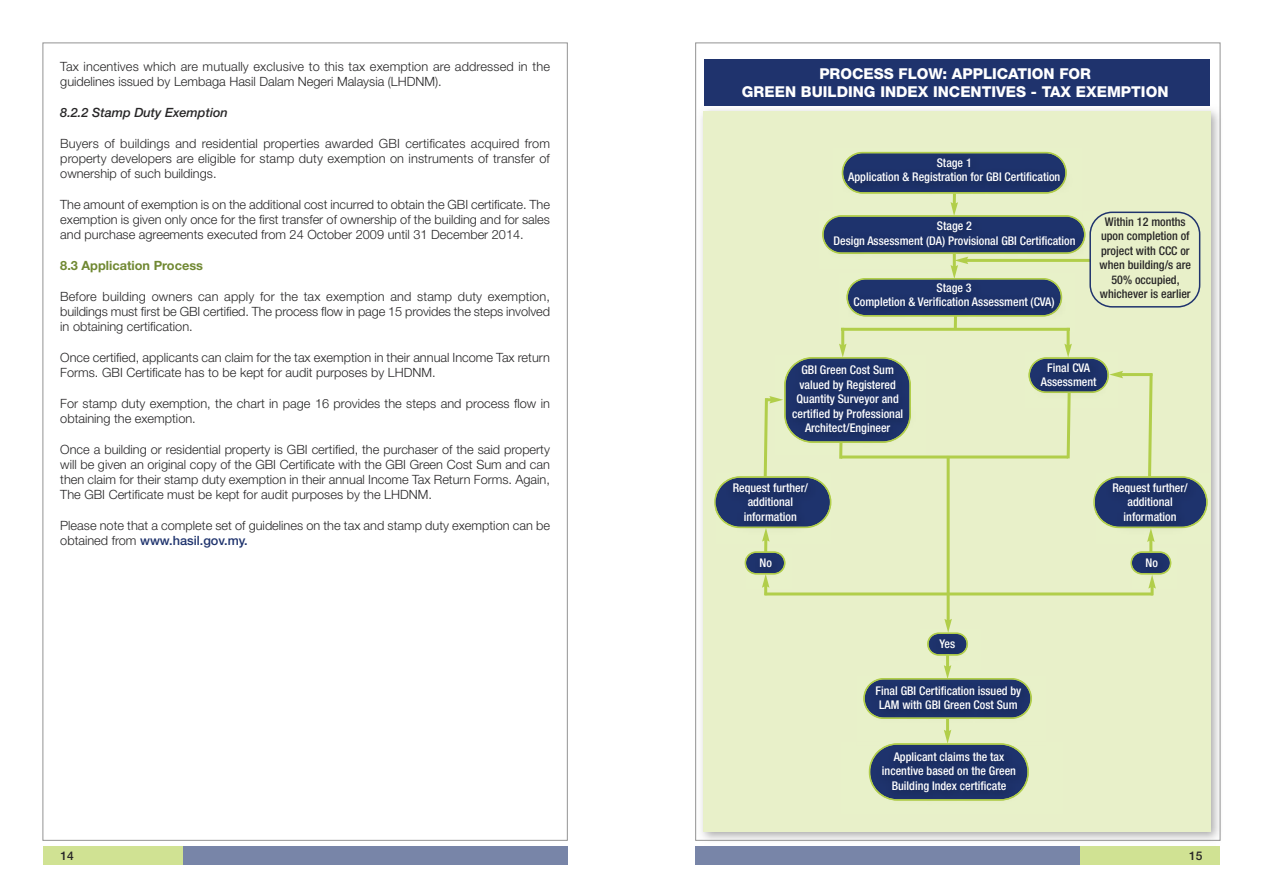
<style>
.page{position:relative;width:1263px;height:893px;background:#fff}
.page>*{position:absolute;margin:0;border:0;box-sizing:border-box;transform-origin:0 0}
.t1{font:800 15px/18px "Helvetica Neue LT Std";color:#fff;text-align:center}
.t2{font:300 12.75px/15.3px "Helvetica Neue LT Std";color:#272627}
.t3{font:italic 500 12.75px "Helvetica Neue LT Std";color:#272627}
.t4{font:700 12.75px "Helvetica Neue LT Std";color:#708832}
.t5{font:500 condensed 12px/14.4px "Helvetica Neue LT Std";color:#fff;text-align:center}
.t6{font:500 condensed 12px/14.4px "Helvetica Neue LT Std";color:#272627;text-align:center}
.t7{font:500 12px "Helvetica Neue LT Std";color:#272627}
.s1{font-weight:500;color:#1f336d}
</style>
<div class="page">
<img style="left:701px;top:102px;width:520px;height:739px">
<div style="left:704px;top:112px;width:507px;height:720px;background:#e8f0c9"></div>
<div style="left:695px;top:846px;width:385px;height:18px;background:#7885a8"></div>
<div style="left:1080px;top:846px;width:140px;height:18px;background:#d0e293"></div>
<div style="left:183px;top:846px;width:385px;height:18px;background:#7885a8"></div>
<div style="left:43px;top:846px;width:140px;height:18px;background:#d0e293"></div>
<div style="left:704px;top:60px;width:506px;height:46px;background:#1f336d"></div>
<hr style="left:841px;top:328px;width:3px;height:18px;background:#b1ce4a">
<hr style="left:1067px;top:328px;width:3px;height:18px;background:#b1ce4a">
<hr style="left:946px;top:654px;width:3px;height:14px;background:#b1ce4a">
<svg style="left:863px;top:665px;width:169px;height:136px"></svg>
<hr style="left:947px;top:456px;width:3px;height:165px;background:#b1ce4a">
<svg style="left:927px;top:619px;width:41px;height:37px"></svg>
<svg style="left:1130px;top:551px;width:41px;height:44px"></svg>
<hr style="left:1149px;top:539px;width:3px;height:14px;background:#b1ce4a">
<hr style="left:841px;top:328px;width:229px;height:3px;background:#b1ce4a">
<hr style="left:841px;top:455px;width:227px;height:3px;background:#b1ce4a">
<hr style="left:764px;top:592px;width:389px;height:3px;background:#b1ce4a">
<svg style="left:1028px;top:344px;width:180px;height:198px"></svg>
<svg style="left:714px;top:344px;width:197px;height:251px"></svg>
<svg style="left:822px;top:152px;width:378px;height:176px"></svg>
<p class="t2" style="left:60px;top:60px;width:491px">Tax incentives which are mutually exclusive to this tax exemption are addressed in the guidelines issued by Lembaga Hasil Dalam Negeri Malaysia (LHDNM).</p>
<p class="t3" style="left:60px;top:108px;width:169px">8.2.2 Stamp Duty Exemption</p>
<p class="t2" style="left:60px;top:137px;width:491px;text-align:justify">Buyers of buildings and residential properties awarded GBI certificates acquired from property developers are eligible for stamp duty exemption on instruments of transfer of ownership of such buildings.</p>
<p class="t2" style="left:60px;top:198px;width:491px;text-align:justify">The amount of exemption is on the additional cost incurred to obtain the GBI certificate. The exemption is given only once for the first transfer of ownership of the building and for sales and purchase agreements executed from 24 October 2009 until 31 December 2014.</p>
<p class="t4" style="left:60px;top:261px;width:144px">8.3 Application Process</p>
<p class="t2" style="left:60px;top:290px;width:491px;text-align:justify">Before building owners can apply for the tax exemption and stamp duty exemption, buildings must first be GBI certified. The process flow in page 15 provides the steps involved in obtaining certification.</p>
<p class="t2" style="left:60px;top:351px;width:491px">Once certified, applicants can claim for the tax exemption in their annual Income Tax return<br>Forms. GBI Certificate has to be kept for audit purposes by LHDNM.</p>
<p class="t2" style="left:60px;top:397px;width:491px">For stamp duty exemption, the chart in page 16 provides the steps and process flow in obtaining the exemption.</p>
<p class="t2" style="left:60px;top:443px;width:491px;text-align:justify">Once a building or residential property is GBI certified, the purchaser of the said property will be given an original copy of the GBI Certificate with the GBI Green Cost Sum and can then claim for their stamp duty exemption in their annual Income Tax Return Forms. Again, The GBI Certificate must be kept for audit purposes by the LHDNM.</p>
<p class="t2" style="left:60px;top:519px;width:491px">Please note that a complete set of guidelines on the tax and stamp duty exemption can be obtained from <span class="s1">www.hasil.gov.my.</span></p>
<p class="t1" style="left:742px;top:66px;width:428px">PROCESS FLOW: APPLICATION FOR<br>GREEN BUILDING INDEX INCENTIVES - TAX EXEMPTION</p>
<p class="t5" style="left:848px;top:156px;width:214px">Stage 1<br>Application &amp; Registration for GBI Certification</p>
<p class="t5" style="left:833px;top:220px;width:244px">Stage 2<br>Design Assessment (DA) Provisional GBI Certification</p>
<p class="t5" style="left:853px;top:281px;width:203px">Stage 3<br>Completion &amp; Verification Assessment (CVA)</p>
<p class="t6" style="left:1099px;top:216px;width:93px">Within 12 months upon completion of project with CCC or when building/s are<br>50% occupied, whichever is earlier</p>
<p class="t5" style="left:792px;top:364px;width:113px">GBI Green Cost Sum valued by Registered<br>Quantity Surveyor and certified by Professional<br>Architect/Engineer</p>
<p class="t5" style="left:1041px;top:361px;width:57px">Final CVA<br>Assessment</p>
<p class="t5" style="left:733px;top:481px;width:77px">Request further/ additional information</p>
<p class="t5" style="left:760px;top:556px;width:14px">No</p>
<p class="t5" style="left:1145px;top:556px;width:14px">No</p>
<p class="t5" style="left:1112px;top:481px;width:77px">Request further/ additional information</p>
<p class="t5" style="left:939px;top:637px;width:17px">Yes</p>
<p class="t5" style="left:875px;top:684px;width:147px">Final GBI Certification issued by<br>LAM with GBI Green Cost Sum</p>
<p class="t5" style="left:882px;top:750px;width:136px">Applicant claims the tax incentive based on the Green<br>Building Index certificate</p>
<p class="t7" style="left:60px;top:851px;width:15px">14</p>
<p class="t7" style="left:1189px;top:851px;width:15px">15</p>
</div>
